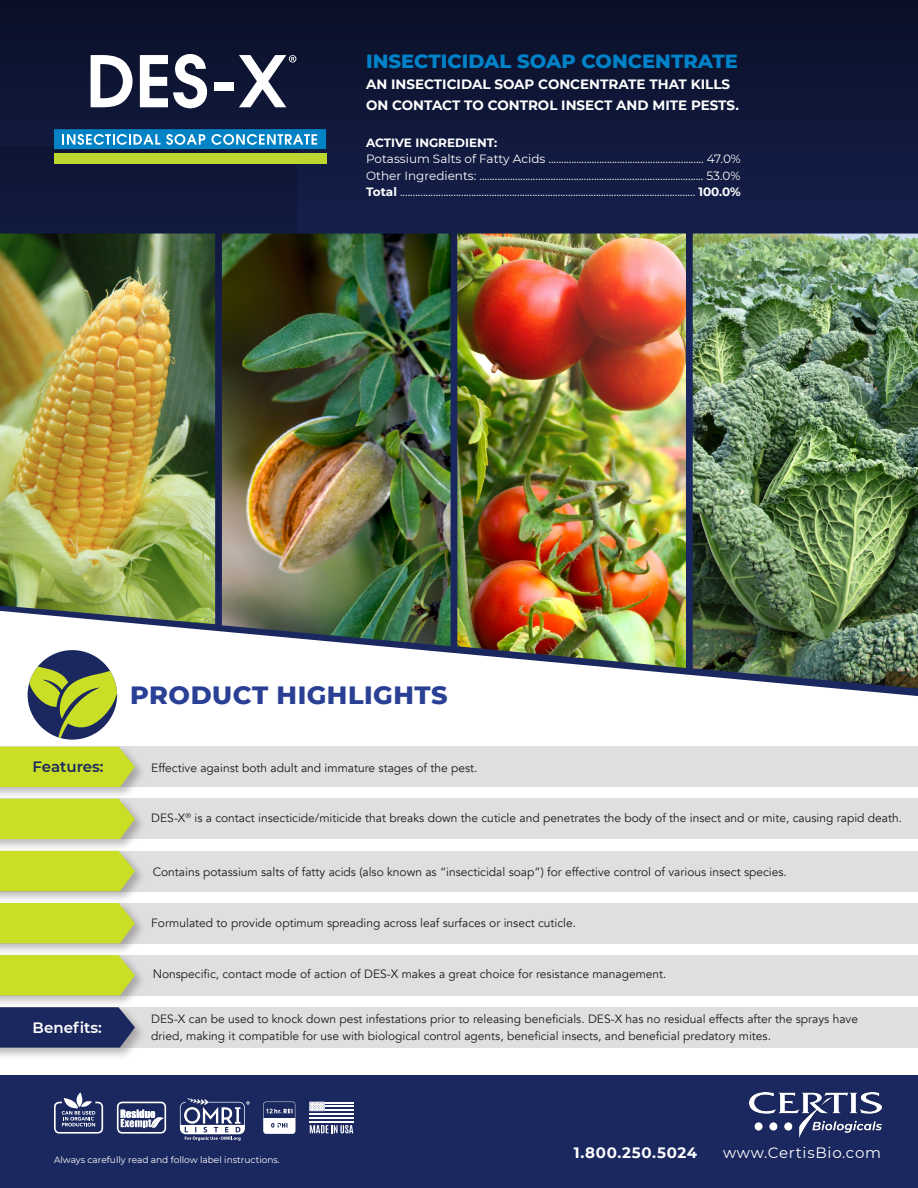
<style>
.page{position:relative;width:918px;height:1188px;background:#fff}
.page>*{position:absolute;margin:0;border:0;box-sizing:border-box;transform-origin:0 0}
.t1{font:800 25.5px "Montserrat";letter-spacing:.02em;color:#294094}
.t2{font:800 19.5px "Montserrat";color:#0082c8}
.t3{font:15px "Montserrat";letter-spacing:.05em;color:#fff}
.t4{font:700 15px "Montserrat";letter-spacing:.05em;color:#fff}
.t5{font:600 15px "Montserrat";color:#1b285f}
.t6{font:600 15px "Montserrat";color:#fff}
.t7{font:700 13.5px/21px "Montserrat";color:#fff}
.t8{font:12px/16.5px "Avenir";color:#1c1c1c}
.t9{font:12px "Montserrat";color:#fff}
.t10{font:700 12px "Montserrat";color:#fff}
.t11{font:9px "Montserrat";color:#fff}
.s1{font-weight:700}
</style>
<div class="page">
<svg style="left:142px;top:351px;width:776px;height:345px"></svg>
<div style="left:0;top:0;width:918px;height:351px;background:linear-gradient(to bottom,#090e27,#1e2c60)"></div>
<div style="left:0;top:851px;width:918px;height:40px;background:#e0dfe0"></div>
<div style="left:0;top:848px;width:147px;height:55px;background:#231f20;opacity:.3"></div>
<div style="left:0;top:851px;width:135px;height:40px;background:#cade26"></div>
<div style="left:0;top:955px;width:918px;height:40px;background:#e0dfe0"></div>
<div style="left:0;top:952px;width:147px;height:56px;background:#231f20;opacity:.3"></div>
<div style="left:0;top:956px;width:135px;height:39px;background:#cade26"></div>
<div style="left:0;top:799px;width:918px;height:40px;background:#e0dfe0"></div>
<div style="left:0;top:796px;width:147px;height:55px;background:#231f20;opacity:.3"></div>
<div style="left:0;top:799px;width:135px;height:40px;background:#cade26"></div>
<div style="left:0;top:903px;width:918px;height:40px;background:#e0dfe0"></div>
<div style="left:0;top:900px;width:147px;height:56px;background:#231f20;opacity:.3"></div>
<div style="left:0;top:903px;width:135px;height:40px;background:#cade26"></div>
<div style="left:0;top:1076px;width:918px;height:112px;background:#1b285f"></div>
<svg style="left:0;top:146px;width:297px;height:443px;background:#10193c"></svg>
<img style="left:457px;top:234px;width:229px;height:434px">
<img style="left:693px;top:234px;width:225px;height:454px">
<img style="left:222px;top:234px;width:229px;height:412px">
<img style="left:0;top:234px;width:215px;height:390px">
<div style="left:0;top:747px;width:918px;height:40px;background:#e0dfe0"></div>
<div style="left:0;top:744px;width:147px;height:55px;background:#231f20;opacity:.3"></div>
<div style="left:0;top:747px;width:135px;height:40px;background:#cade26"></div>
<div style="left:0;top:1007px;width:918px;height:41px;background:#e0dfe0"></div>
<div style="left:0;top:1004px;width:147px;height:56px;background:#231f20;opacity:.3"></div>
<svg style="left:0;top:1007px;width:135px;height:41px;background:#273366"></svg>
<div style="left:26px;top:649px;width:92px;height:92px;background:#1b285f;border-radius:50%"></div>
<svg style="left:29px;top:663px;width:87px;height:75px"></svg>
<div style="left:25px;top:647px;width:95px;height:95px;border:3px solid #fff;border-radius:50%"></div>
<hr style="left:325px;top:1102px;width:28px;height:2px;background:#fff">
<hr style="left:325px;top:1105px;width:28px;height:2px;background:#fff">
<hr style="left:325px;top:1109px;width:28px;height:2px;background:#fff">
<hr style="left:309px;top:1113px;width:44px;height:2px;background:#fff">
<hr style="left:309px;top:1117px;width:44px;height:2px;background:#fff">
<hr style="left:309px;top:1121px;width:44px;height:2px;background:#fff">
<svg style="left:309px;top:1102px;width:16px;height:9px"></svg>
<svg style="left:310px;top:1125px;width:43px;height:8px"></svg>
<svg style="left:117px;top:1102px;width:49px;height:32px"></svg>
<svg style="left:54px;top:1092px;width:49px;height:42px"></svg>
<svg style="left:263px;top:1102px;width:33px;height:32px"></svg>
<div style="left:54px;top:129px;width:272px;height:20px;background:#0082c5"></div>
<div style="left:54px;top:153px;width:272px;height:11px;background:#bed630"></div>
<svg style="left:91px;top:55px;width:42px;height:52px"></svg>
<svg style="left:140px;top:54px;width:67px;height:54px"></svg>
<div style="left:214px;top:83px;width:20px;height:8px;background:#fff"></div>
<svg style="left:62px;top:134px;width:143px;height:11px"></svg>
<svg style="left:211px;top:134px;width:106px;height:11px"></svg>
<svg style="left:239px;top:55px;width:57px;height:52px"></svg>
<svg style="left:180px;top:1098px;width:70px;height:43px"></svg>
<img style="left:750px;top:1092px;width:131px;height:45px">
<p class="t2" style="left:366px;top:47px;width:373px">INSECTICIDAL SOAP CONCENTRATE</p>
<p class="t7" style="left:366px;top:74px;width:374px">AN INSECTICIDAL SOAP CONCENTRATE THAT KILLS<br>ON CONTACT TO CONTROL INSECT AND MITE PESTS.</p>
<p class="t10" style="left:366px;top:134px;width:133px">ACTIVE INGREDIENT:</p>
<p class="t9" style="left:366px;top:151px;width:376px">Potassium Salts of Fatty Acids ............................................................. 47.0%</p>
<p class="t9" style="left:366px;top:167px;width:376px">Other Ingredients: ........................................................................................ 53.0%</p>
<p class="t9" style="left:366px;top:184px;width:376px"><span class="s1">Total</span> .................................................................................................................... <span class="s1">100.0%</span></p>
<p class="t1" style="left:130px;top:676px;width:319px">PRODUCT HIGHLIGHTS</p>
<p class="t5" style="left:33px;top:756px;width:72px">Features:</p>
<p class="t8" style="left:151px;top:759px;width:328px">Effective against both adult and immature stages of the pest.</p>
<p class="t8" style="left:151px;top:810px;width:752px">DES-X<sup>®</sup> is a contact insecticide/miticide that breaks down the cuticle and penetrates the body of the insect and or mite, causing rapid death.</p>
<p class="t8" style="left:153px;top:864px;width:636px">Contains potassium salts of fatty acids (also known as “insecticidal soap”) for effective control of various insect species.</p>
<p class="t8" style="left:151px;top:915px;width:426px">Formulated to provide optimum spreading across leaf surfaces or insect cuticle.</p>
<p class="t6" style="left:33px;top:1017px;width:71px">Benefits:</p>
<p class="t8" style="left:153px;top:966px;width:515px">Nonspecific, contact mode of action of DES-X makes a great choice for resistance management.</p>
<p class="t8" style="left:151px;top:1011px;width:708px">DES-X can be used to knock down pest infestations prior to releasing beneficials. DES-X has no residual effects after the sprays have dried, making it compatible for use with biological control agents, beneficial insects, and beneficial predatory mites.</p>
<p class="t11" style="left:54px;top:1154px;width:227px">Always carefully read and follow label instructions.</p>
<p class="t4" style="left:574px;top:1141px;width:125px">1.800.250.5024</p>
<p class="t3" style="left:723px;top:1142px;width:160px">www.CertisBio.com</p>
</div>
